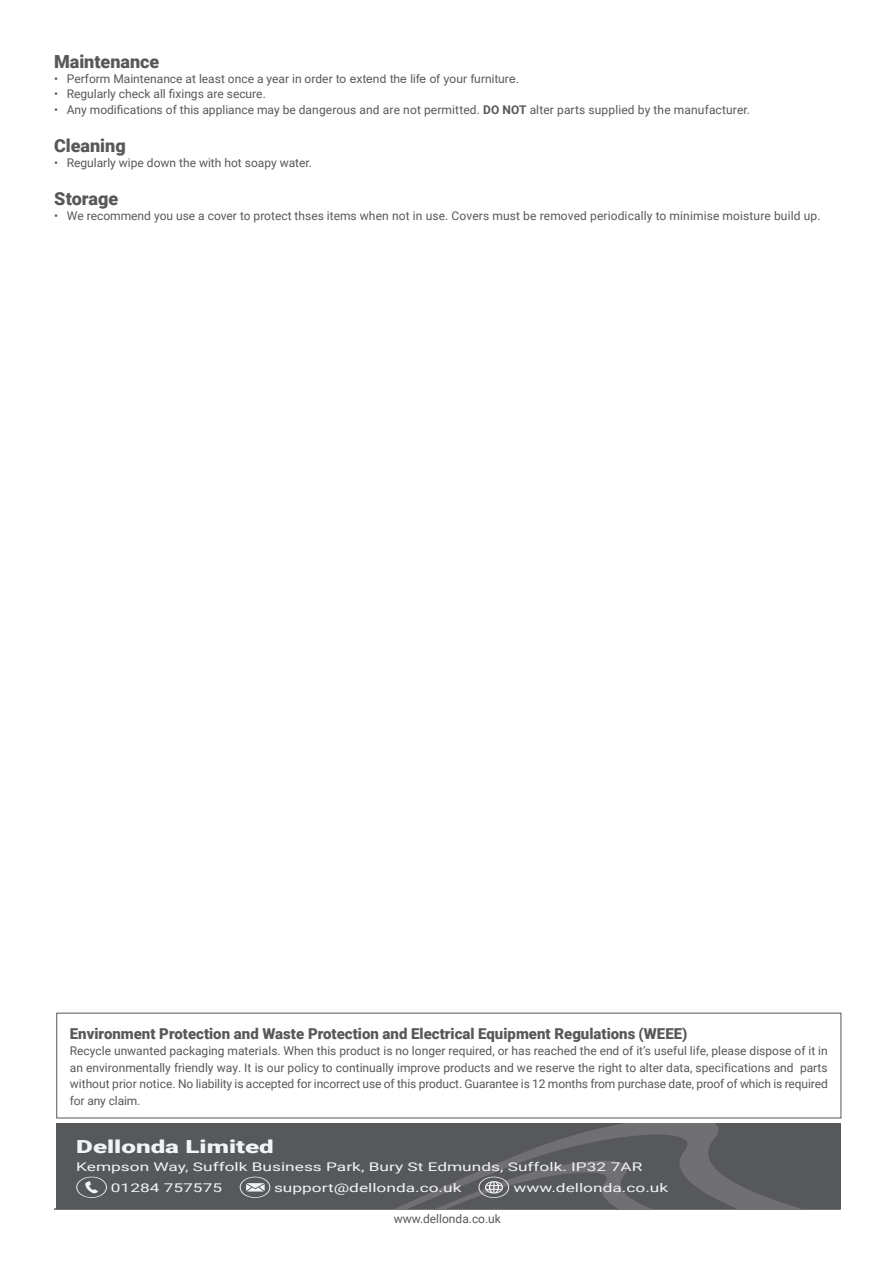
<style>
.page{position:relative;width:893px;height:1263px;background:#fff}
.page>*{position:absolute;margin:0;border:0;box-sizing:border-box;transform-origin:0 0}
.Section_Header{font:900 18px "Roboto";color:#57585a}
.t1{font:900 18px "Roboto";color:#f2f3f4;scale:1.44 1}
.Body{font:900 18px "Roboto";color:#57585a}
.Section_Header-2{font:900 15px "Roboto";color:#57585a}
.Weee_Regulation_Body{font:12px/16.5px "Roboto";color:#57585a;text-align:justify}
.t2{font:12px/21px "Roboto";color:#f2f3f4;scale:1.44 1}
.Page_Footer{font:12px "Roboto";color:#57585a}
.s1{font-family:"Arial"}
.s2{font-weight:700}
</style>
<div class="page">
<hr style="left:54px;top:1208px;width:787px;height:2px;background:#57585a">
<div style="left:56px;top:1013px;width:785px;height:105px;border:1px solid #57585a"></div>
<div style="left:56px;top:1124px;width:785px;height:85px;background:#57585a"></div>
<svg style="left:76px;top:1177px;width:31px;height:21px"></svg>
<svg style="left:240px;top:1177px;width:30px;height:21px"></svg>
<svg style="left:395px;top:1124px;width:406px;height:85px"></svg>
<p class="Section_Header" style="left:54px;top:48px;width:107px">Maintenance</p>
<p class="Weee_Regulation_Body" style="left:54px;top:70px;width:467px">• Perform Maintenance at least once a year in order <span class="s1">to extend the life of your furniture.</span></p>
<p class="Weee_Regulation_Body" style="left:54px;top:85px;width:213px">• Regularly check all fixings are secure.</p>
<p class="Weee_Regulation_Body" style="left:54px;top:101px;width:698px">• Any modifications of this appliance may be dangerous and are not permitted. <span class="s2">DO NOT</span> alter parts supplied by the manufacturer.</p>
<p class="Section_Header" style="left:54px;top:133px;width:73px">Cleaning</p>
<p class="Weee_Regulation_Body" style="left:54px;top:154px;width:260px">• Regularly wipe down the with hot soapy water.</p>
<p class="Body" style="left:54px;top:186px;width:65px">Storage</p>
<p class="Weee_Regulation_Body" style="left:54px;top:207px;width:768px">• We recommend you use a cover to protect thses items when not in use. Covers must be removed periodically to minimise moisture build up.</p>
<p class="Section_Header-2" style="left:70px;top:1023px;width:619px">Environment Protection and Waste Protection and Electrical Equipment Regulations (WEEE)</p>
<p class="Weee_Regulation_Body" style="left:70px;top:1042px;width:759px">Recycle unwanted packaging materials. When this product is no longer required, or has reached the end of it’s useful life, please dispose of it in an environmentally friendly way. It is our policy to continually improve products and we reserve the right to alter data, specifications and parts without prior notice. No liability is accepted for incorrect use of this product. Guarantee is 12 months from purchase date, proof of which is required for any claim.</p>
<p class="t1" style="left:76px;top:1133px;width:139px">Dellonda Limited</p>
<p class="t2" style="left:111px;top:1155px;width:371px;text-indent:-35px">Kempson Way, Suffolk Business Park, Bury St Edmunds, Suffolk. IP32 7AR<br>01284 757575</p>
<p class="t2" style="left:274px;top:1176px;width:132px">support@dellonda.co.uk</p>
<p class="t2" style="left:513px;top:1176px;width:109px">www.dellonda.co.uk</p>
<p class="Page_Footer" style="left:394px;top:1210px;width:109px">www.dellonda.co.uk</p>
</div>
